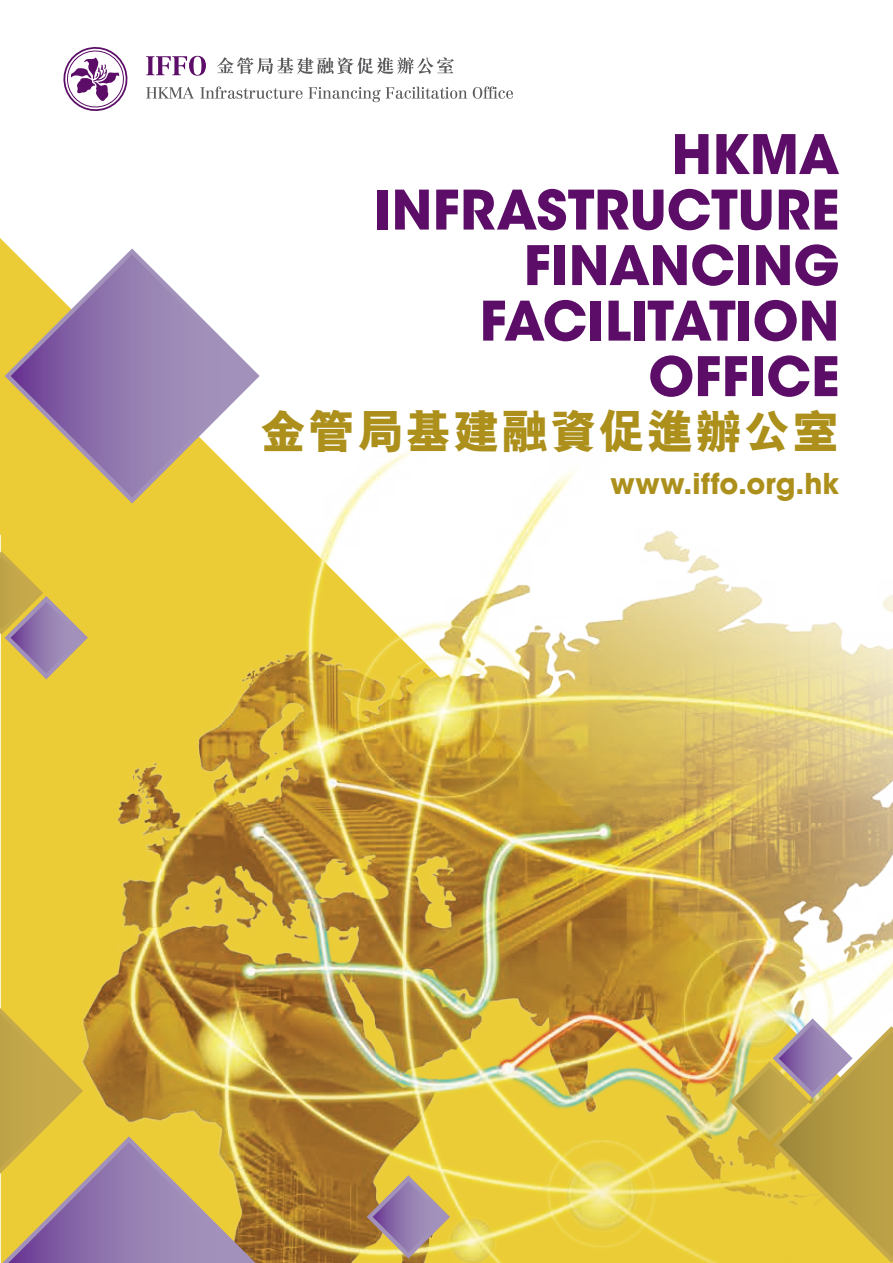
<style>
.page{position:relative;width:893px;height:1263px;background:#fff}
.page>*{position:absolute;margin:0;border:0;box-sizing:border-box;transform-origin:0 0}
.t1{font:700 54px/55.5px "ITC Avant Garde Std";letter-spacing:-.005em;color:#5c0d67;text-align:right}
.t2{font:800 47.25px "M Hei HK";letter-spacing:.025em;color:#ac901b}
.t3{font:700 28.5px "ITC Avant Garde Std";letter-spacing:.01em;color:#ac901b}
</style>
<div class="page">
<img style="left:0;top:409px;width:893px;height:854px">
<svg style="left:0;top:551px;width:88px;height:128px;background:#c9ae61"></svg>
<svg style="left:367px;top:1175px;width:83px;height:83px;background:#b89e79"></svg>
<svg style="left:730px;top:1018px;width:163px;height:245px;background:#ccb355"></svg>
<svg style="left:5px;top:248px;width:255px;height:255px"></svg>
<svg style="left:11px;top:254px;width:243px;height:243px"></svg>
<svg style="left:0;top:1008px;width:256px;height:255px;background:#c3a55c"></svg>
<svg style="left:63px;top:47px;width:65px;height:64px"></svg>
<svg style="left:146px;top:87px;width:47px;height:11px"></svg>
<svg style="left:200px;top:86px;width:267px;height:16px"></svg>
<svg style="left:473px;top:86px;width:40px;height:13px"></svg>
<svg style="left:146px;top:56px;width:60px;height:20px"></svg>
<svg style="left:217px;top:57px;width:237px;height:17px"></svg>
<p class="t1" style="left:374px;top:126px;width:467px">HKMA<br>INFRASTRUCTURE<br>FINANCING<br>FACILITATION<br>OFFICE</p>
<p class="t2" style="left:259px;top:400px;width:581px">金管局基建融資促進辦公室</p>
<p class="t3" style="left:611px;top:465px;width:230px">www.iffo.org.hk</p>
</div>
